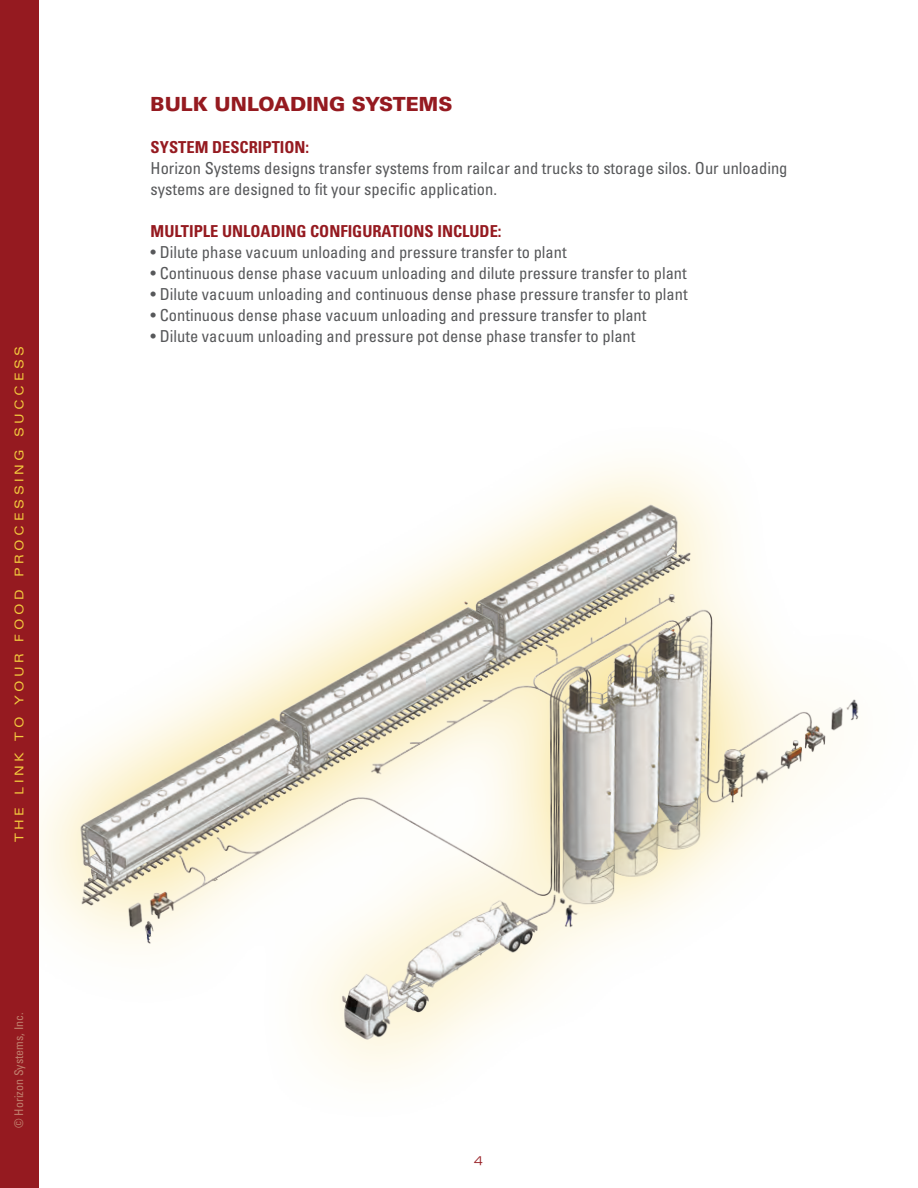
<style>
.page{position:relative;width:918px;height:1188px;background:#fff}
.page>*{position:absolute;margin:0;border:0;box-sizing:border-box;transform-origin:0 0}
.t1{font:900 19.5px "Univers";color:#951a20}
.t2{font:condensed 16.5px/21px "Univers";color:#57585a}
.t3{font:700 condensed 16.5px "Univers";color:#951a20}
.t4{font:expanded 12px "Univers";letter-spacing:.3em;color:#f4cd3e}
.t5{font:condensed 12px "Univers";color:#c07f6d}
.t6{font:expanded 12px "Trade Gothic LH";color:#951a20}
</style>
<div class="page">
<img style="left:65px;top:463px;width:794px;height:581px">
<div style="left:0;top:0;width:39px;height:1188px;background:#951a20"></div>
<p class="t4" style="left:12px;top:842px;width:498px;rotate:-90deg">THE LINK TO YOUR FOOD PROCESSING SUCCESS</p>
<p class="t5" style="left:11px;top:1128px;width:117px;rotate:-90deg">© Horizon Systems, Inc.</p>
<p class="t1" style="left:151px;top:91px;width:303px">BULK UNLOADING SYSTEMS</p>
<p class="t3" style="left:151px;top:137px;width:160px">SYSTEM DESCRIPTION:</p>
<p class="t2" style="left:151px;top:157px;width:638px">Horizon Systems designs transfer systems from railcar and trucks to storage silos. Our unloading systems are designed to fit your specific application.</p>
<p class="t3" style="left:151px;top:221px;width:352px">MULTIPLE UNLOADING CONFIGURATIONS INCLUDE:</p>
<p class="t2" style="left:151px;top:241px;width:418px">• Dilute phase vacuum unloading and pressure transfer to plant</p>
<p class="t2" style="left:151px;top:262px;width:538px">• Continuous dense phase vacuum unloading and dilute pressure transfer to plant</p>
<p class="t2" style="left:151px;top:283px;width:539px">• Dilute vacuum unloading and continuous dense phase pressure transfer to plant</p>
<p class="t2" style="left:151px;top:304px;width:497px">• Continuous dense phase vacuum unloading and pressure transfer to plant</p>
<p class="t2" style="left:151px;top:325px;width:486px">• Dilute vacuum unloading and pressure pot dense phase transfer to plant</p>
<p class="t6" style="left:474px;top:1153px;width:10px">4</p>
</div>
